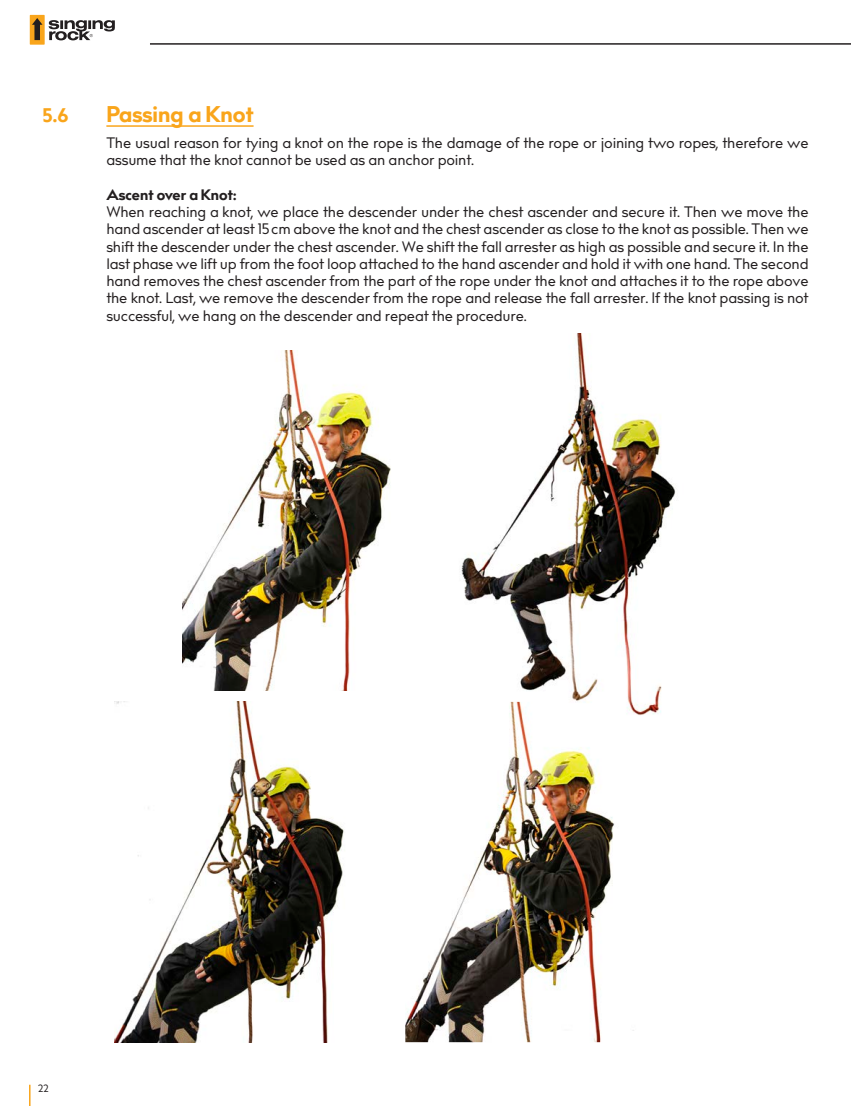
<style>
.page{position:relative;width:851px;height:1106px;background:#fff}
.page>*{position:absolute;margin:0;border:0;box-sizing:border-box;transform-origin:0 0}
.t1{font:700 22.5px "Bill Corporate";color:#f9a51b}
.t2{font:700 19.5px "Bill Corporate";color:#f9a51b}
.t3{font:15px/17.2px "Bill Corporate";color:#231f20}
.t4{font:700 15px "Bill Corporate";color:#231f20}
.t5{font:10.5px "Bill Corporate";color:#231f20}
</style>
<div class="page">
<div style="left:30px;top:15px;width:15px;height:30px;background:#f9a51b"></div>
<svg style="left:32px;top:18px;width:10px;height:22px"></svg>
<svg style="left:49px;top:20px;width:66px;height:20px"></svg>
<hr style="left:150px;top:43px;width:700px;height:2px;background:#231f20">
<hr style="left:29px;top:1084px;width:2px;height:22px;background:#f9a51b">
<hr style="left:106px;top:125px;width:147px;height:2px;background:#f9a51b">
<img style="left:183px;top:350px;width:208px;height:340px">
<img style="left:461px;top:334px;width:215px;height:381px">
<img style="left:115px;top:702px;width:229px;height:340px">
<img style="left:405px;top:702px;width:233px;height:340px">
<h2 class="t2" style="left:43px;top:102px;width:27px">5.6</h2>
<h1 class="t1" style="left:106px;top:98px;width:149px">Passing a Knot</h1>
<p class="t3" style="left:106px;top:135px;width:703px">The usual reason for tying a knot on the rope is the damage of the rope or joining two ropes, therefore we assume that the knot cannot be used as an anchor point.</p>
<p class="t4" style="left:106px;top:184px;width:131px">Ascent over a Knot:</p>
<p class="t3" style="left:106px;top:204px;width:703px;text-align:justify">When reaching a knot, we place the descender under the chest ascender and secure it. Then we move the hand ascender at least 15cm above the knot and the chest ascender as close to the knot as possible. Then we shift the descender under the chest ascender. We shift the fall arrester as high as possible and secure it. In the last phase we lift up from the foot loop attached to the hand ascender and hold it with one hand. The second hand removes the chest ascender from the part of the rope under the knot and attaches it to the rope above the knot. Last, we remove the descender from the rope and release the fall arrester. If the knot passing is not successful, we hang on the descender and repeat the procedure.</p>
<p class="t5" style="left:36px;top:1081px;width:14px">222</p>
</div>
